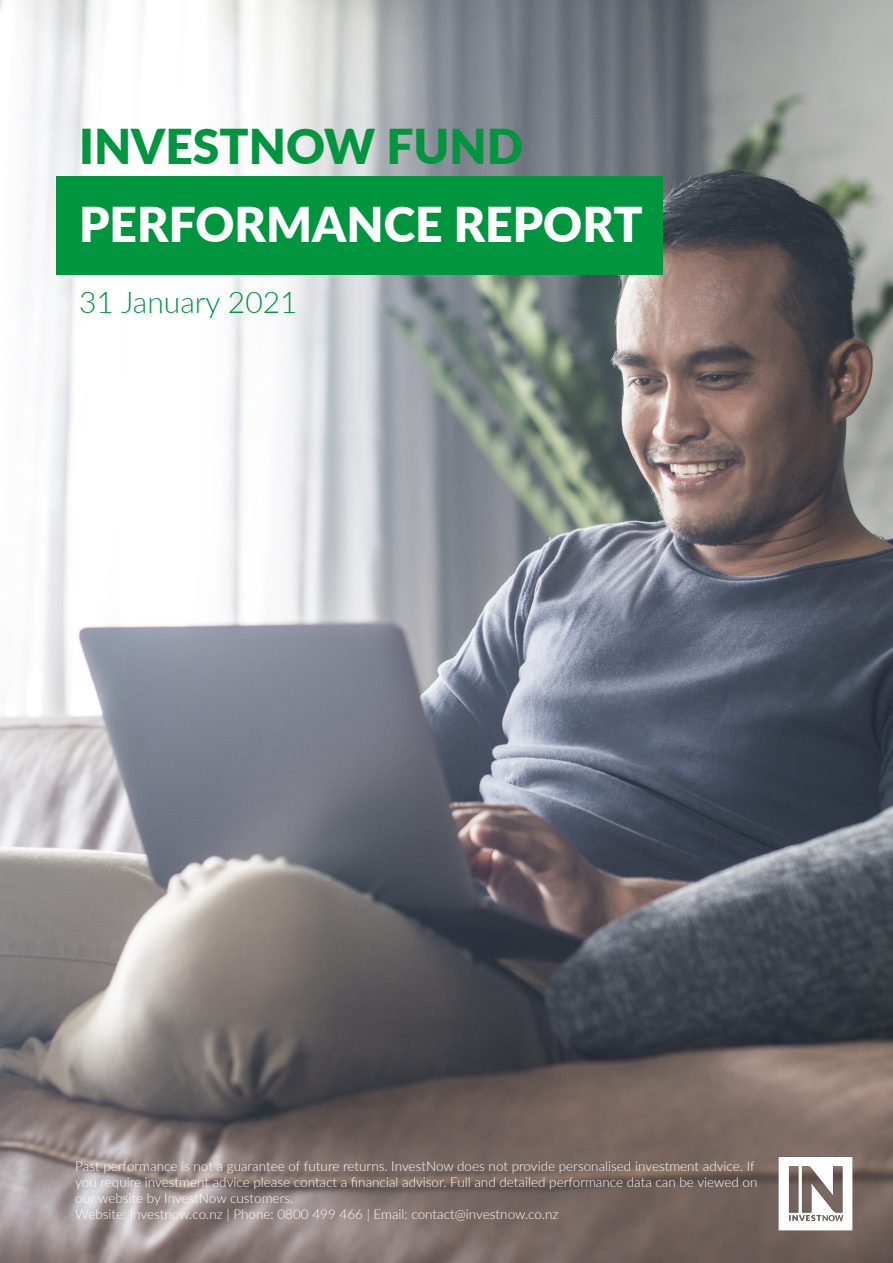
<style>
.page{position:relative;width:893px;height:1263px;background:#fff}
.page>*{position:absolute;margin:0;border:0;box-sizing:border-box;transform-origin:0 0}
.t1{font:900 48px "Lato";color:#fff}
.t2{font:900 48px "Lato";color:#009640}
.t3{font:300 30px "Lato";color:#009640}
.t4{font:300 13.5px/16.2px "Lato";color:#fff}
</style>
<div class="page">
<img style="left:0;top:0;width:893px;height:1263px">
<div style="left:56px;top:177px;width:606px;height:98px;background:#009640"></div>
<img style="left:773px;top:1152px;width:86px;height:84px">
<p class="t2" style="left:79px;top:110px;width:446px">INVESTNOW FUND</p>
<p class="t1" style="left:79px;top:188px;width:565px">PERFORMANCE REPORT</p>
<p class="t3" style="left:79px;top:281px;width:220px">31 January 2021</p>
<p class="t4" style="left:75px;top:1157px;width:684px">Past performance is not a guarantee of future returns. InvestNow does not provide personalised investment advice. If you require investment advice please contact a financial advisor. Full and detailed performance data can be viewed on our website by InvestNow customers.</p>
<p class="t4" style="left:75px;top:1206px;width:485px">Website: investnow.co.nz | Phone: 0800 499 466 | Email: contact@investnow.co.nz</p>
</div>
